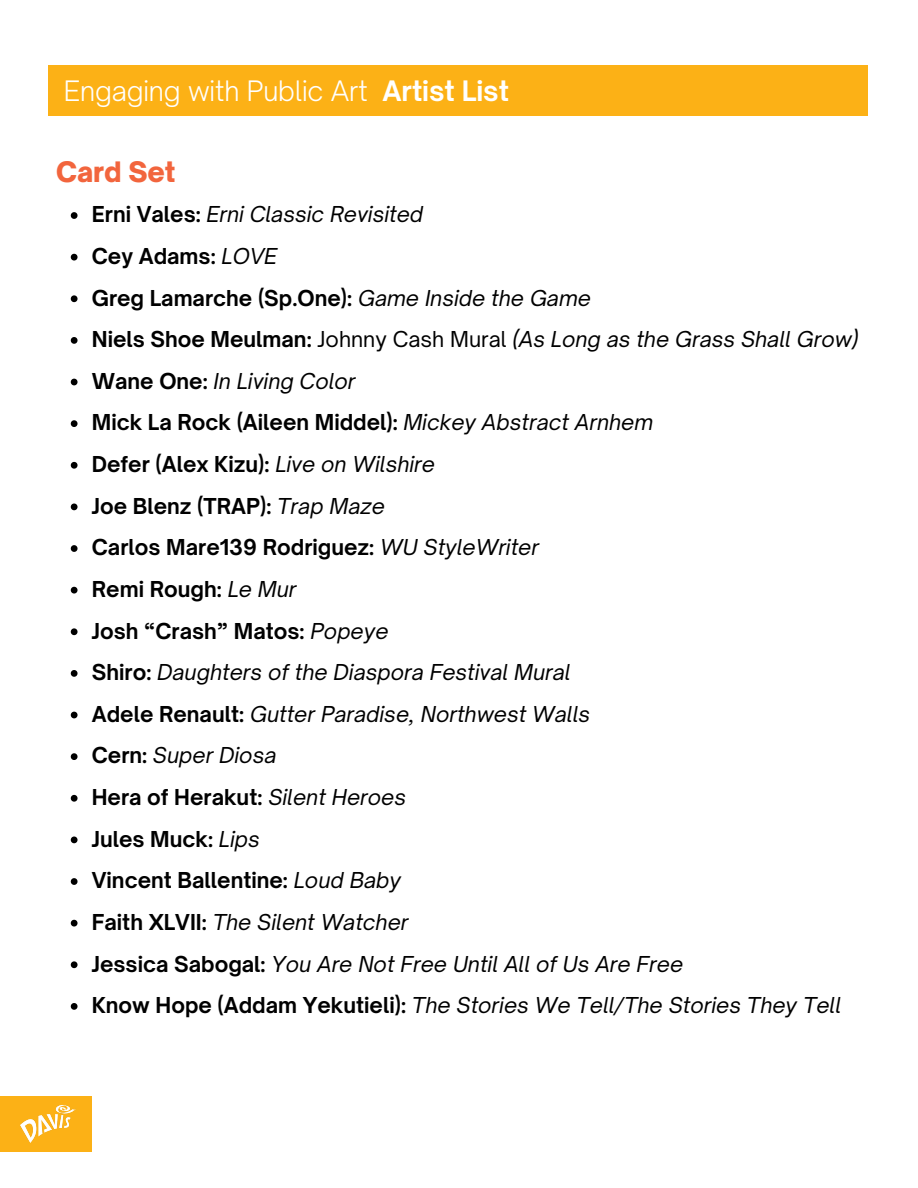
<style>
.page{position:relative;width:918px;height:1188px;background:#fff}
.page>*{position:absolute;margin:0;border:0;box-sizing:border-box;transform-origin:0 0}
.t1{font:300 27px "Open Sauce One";letter-spacing:-.005em;color:#fff}
.t2{font:900 27px "Open Sauce One";letter-spacing:-.005em;color:#f2653d}
.t3{font:italic 21px "Open Sauce One";color:#000}
.t4{font:700 21px "Open Sauce One";color:#000}
.s1{font-weight:700}
.s2{font-weight:700;font-style:normal}
.s3{font-weight:400;font-style:italic}
.s4{font-style:normal}
</style>
<div class="page">
<div style="left:48px;top:65px;width:820px;height:50px;background:#fcb116"></div>
<svg style="left:71px;top:212px;width:7px;height:7px"></svg>
<svg style="left:71px;top:254px;width:7px;height:7px"></svg>
<svg style="left:71px;top:295px;width:7px;height:7px"></svg>
<svg style="left:71px;top:337px;width:7px;height:7px"></svg>
<svg style="left:71px;top:379px;width:7px;height:6px"></svg>
<svg style="left:71px;top:420px;width:7px;height:7px"></svg>
<svg style="left:71px;top:462px;width:7px;height:7px"></svg>
<svg style="left:71px;top:504px;width:7px;height:6px"></svg>
<svg style="left:71px;top:545px;width:7px;height:7px"></svg>
<svg style="left:71px;top:587px;width:7px;height:7px"></svg>
<svg style="left:71px;top:628px;width:7px;height:7px"></svg>
<svg style="left:71px;top:670px;width:7px;height:7px"></svg>
<svg style="left:71px;top:712px;width:7px;height:6px"></svg>
<svg style="left:71px;top:753px;width:7px;height:7px"></svg>
<svg style="left:71px;top:795px;width:7px;height:7px"></svg>
<svg style="left:71px;top:837px;width:7px;height:6px"></svg>
<svg style="left:71px;top:878px;width:7px;height:7px"></svg>
<svg style="left:71px;top:920px;width:7px;height:7px"></svg>
<svg style="left:71px;top:961px;width:7px;height:7px"></svg>
<svg style="left:71px;top:1003px;width:7px;height:7px"></svg>
<div style="left:0;top:1096px;width:92px;height:56px;background:#fcb116"></div>
<img style="left:21px;top:1106px;width:55px;height:37px">
<p class="t1" style="left:64px;top:74px;width:447px">Engaging with Public Art <span class="s1">Artist List</span></p>
<p class="t2" style="left:56px;top:155px;width:121px">Card Set</p>
<h2 class="t3" style="left:92px;top:201px;width:333px"><span class="s2">Erni Vales:</span> Erni Classic Revisited</h2>
<h1 class="t4" style="left:92px;top:243px;width:187px">Cey Adams: <span class="s3">LOVE</span></h1>
<p class="t4" style="left:92px;top:285px;width:501px">Greg Lamarche (Sp.One): <span class="s3">Game Inside the Game</span></p>
<p class="t3" style="left:92px;top:326px;width:768px"><span class="s2">Niels Shoe Meulman:</span> <span class="s4">Johnny Cash Mural</span> (As Long as the Grass Shall Grow)</p>
<p class="t3" style="left:92px;top:368px;width:265px"><span class="s2">Wane One:</span> In Living Color</p>
<p class="t4" style="left:92px;top:409px;width:563px">Mick La Rock (Aileen Middel): <span class="s3">Mickey Abstract Arnhem</span></p>
<p class="t4" style="left:92px;top:451px;width:345px">Defer (Alex Kizu): <span class="s3">Live on Wilshire</span></p>
<p class="t4" style="left:92px;top:493px;width:295px">Joe Blenz (TRAP): <span class="s3">Trap Maze</span></p>
<p class="t4" style="left:92px;top:534px;width:449px">Carlos Mare139 Rodriguez: <span class="s3">WU StyleWriter</span></p>
<p class="t4" style="left:92px;top:576px;width:206px">Remi Rough: <span class="s3">Le Mur</span></p>
<p class="t4" style="left:92px;top:618px;width:298px">Josh “Crash” Matos: <span class="s3">Popeye</span></p>
<p class="t3" style="left:92px;top:659px;width:480px"><span class="s2">Shiro:</span> Daughters of the Diaspora Festival Mural</p>
<p class="t3" style="left:92px;top:701px;width:500px"><span class="s2">Adele Renault:</span> Gutter Paradise, Northwest Walls</p>
<p class="t3" style="left:92px;top:742px;width:186px"><span class="s2">Cern:</span> Super Diosa</p>
<p class="t4" style="left:92px;top:784px;width:316px">Hera of Herakut: <span class="s3">Silent Heroes</span></p>
<p class="t4" style="left:92px;top:826px;width:169px">Jules Muck: <span class="s3">Lips</span></p>
<p class="t4" style="left:92px;top:867px;width:311px">Vincent Ballentine: <span class="s3">Loud Baby</span></p>
<p class="t3" style="left:92px;top:909px;width:318px"><span class="s2">Faith XLVII:</span> The Silent Watcher</p>
<p class="t3" style="left:92px;top:951px;width:593px"><span class="s2">Jessica Sabogal:</span> You Are Not Free Until All of Us Are Free</p>
<p class="t3" style="left:92px;top:992px;width:751px"><span class="s2">Know Hope (Addam Yekutieli):</span> The Stories We Tell/The Stories They Tell</p>
</div>
